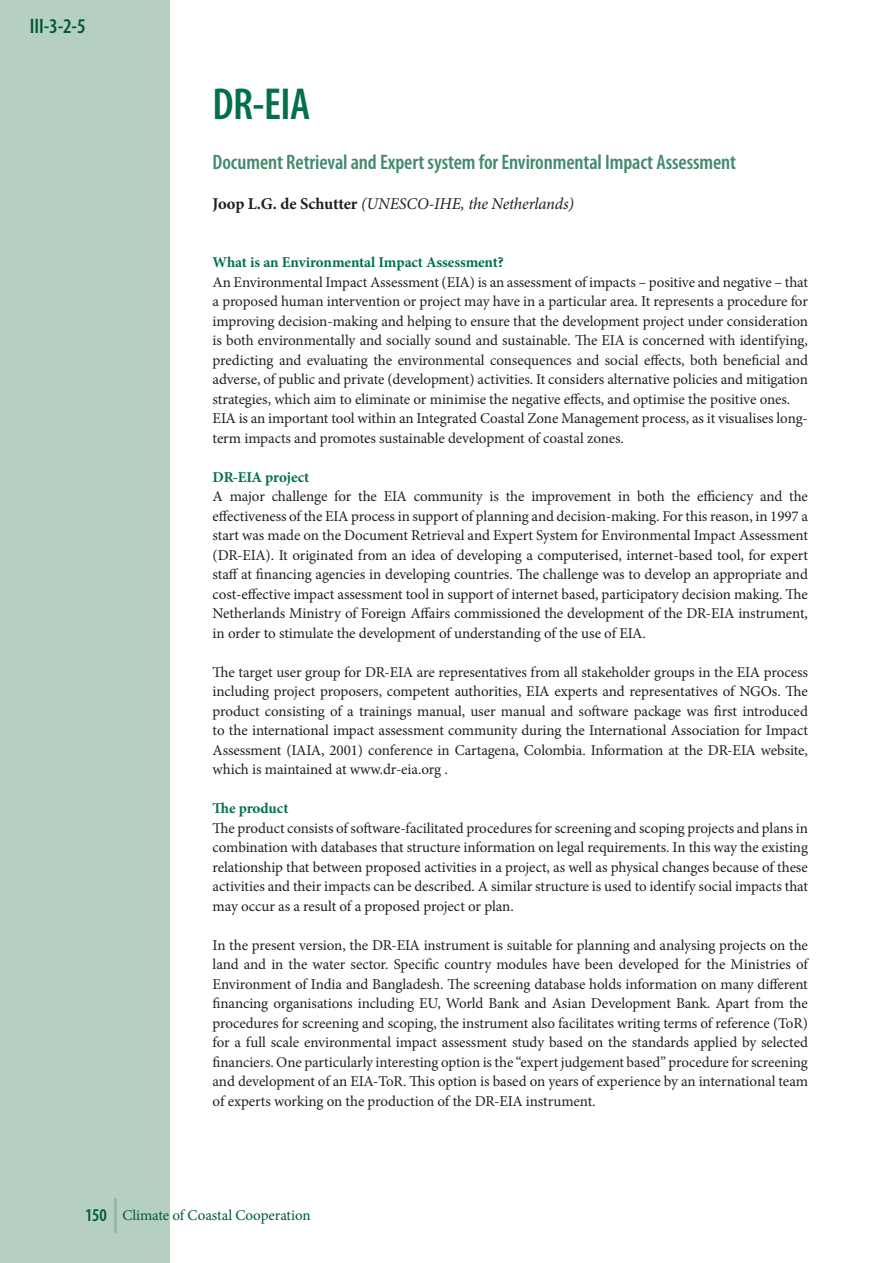
<style>
.page{position:relative;width:893px;height:1263px;background:#fff}
.page>*{position:absolute;margin:0;border:0;box-sizing:border-box;transform-origin:0 0}
.t1{font:600 condensed 45px "Myriad Pro";color:#037049}
.t2{font:600 condensed 21px "Myriad Pro";letter-spacing:-.005em;color:#428a6b}
.t3{font:600 condensed 21px "Myriad Pro";color:#005a2d}
.t4{font:italic 16.5px "Minion Pro";letter-spacing:-.01em;color:#231f20}
.t5{font:15px/19.5px "Minion Pro";letter-spacing:-.005em;color:#231f20;text-align:justify}
.t6{font:700 15px "Minion Pro";letter-spacing:-.005em;color:#037049}
.t7{font:15px "Minion Pro";letter-spacing:-.005em;color:#005a2d}
.s1{font-weight:700;font-style:normal}
.s2{font-family:"Myriad Pro";font-weight:600;font-stretch:condensed;font-size:18px}
</style>
<div class="page">
<div style="left:0;top:0;width:170px;height:1263px;background:#b5d0c2"></div>
<hr style="left:114px;top:1198px;width:3px;height:35px;background:#005a2d">
<h2 class="t3" style="left:30px;top:13px;width:57px">III-3-2-5</h2>
<h1 class="t1" style="left:213px;top:76px;width:99px">DR-EIA</h1>
<h2 class="t2" style="left:213px;top:149px;width:525px">Document Retrieval and Expert system for Environmental Impact Assessment</h2>
<p class="t4" style="left:213px;top:192px;width:363px"><span class="s1">Joop L.G. de Schutter</span> (UNESCO-IHE, the Netherlands)</p>
<p class="t6" style="left:213px;top:252px;width:293px">What is an Environmental Impact Assessment?</p>
<p class="t5" style="left:213px;top:272px;width:597px;text-align:left">An Environmental Impact Assessment (EIA) is an assessment of impacts – positive and negative – that a proposed human intervention or project may have in a particular area. It represents a procedure for improving decision-making and helping to ensure that the development project under consideration is both environmentally and socially sound and sustainable. The EIA is concerned with identifying, predicting and evaluating the environmental consequences and social effects, both beneficial and adverse, of public and private (development) activities. It considers alternative policies and mitigation strategies, which aim to eliminate or minimise the negative effects, and optimise the positive ones.<br>EIA is an important tool within an Integrated Coastal Zone Management process, as it visualises long&shy;term impacts and promotes sustainable development of coastal zones.</p>
<p class="t6" style="left:213px;top:466px;width:98px">DR-EIA project</p>
<p class="t5" style="left:213px;top:487px;width:597px">A major challenge for the EIA community is the improvement in both the efficiency and the effectiveness of the EIA process in support of planning and decision-making. For this reason, in 1997 a start was made on the Document Retrieval and Expert System for Environmental Impact Assessment (DR-EIA). It originated from an idea of developing a computerised, internet-based tool, for expert staff at financing agencies in developing countries. The challenge was to develop an appropriate and cost-effective impact assessment tool in support of internet based, participatory decision making. The Netherlands Ministry of Foreign Affairs commissioned the development of the DR-EIA instrument, in order to stimulate the development of understanding of the use of EIA.</p>
<p class="t5" style="left:213px;top:662px;width:597px">The target user group for DR-EIA are representatives from all stakeholder groups in the EIA process including project proposers, competent authorities, EIA experts and representatives of NGOs. The product consisting of a trainings manual, user manual and software package was first introduced to the international impact assessment community during the International Association for Impact Assessment (IAIA, 2001) conference in Cartagena, Colombia. Information at the DR-EIA website, which is maintained at www.dr-eia.org .</p>
<p class="t6" style="left:213px;top:798px;width:77px">The product</p>
<p class="t5" style="left:213px;top:818px;width:597px">The product consists of software-facilitated procedures for screening and scoping projects and plans in combination with databases that structure information on legal requirements. In this way the existing relationship that between proposed activities in a project, as well as physical changes because of these activities and their impacts can be described. A similar structure is used to identify social impacts that may occur as a result of a proposed project or plan.</p>
<p class="t5" style="left:213px;top:935px;width:597px">In the present version, the DR-EIA instrument is suitable for planning and analysing projects on the land and in the water sector. Specific country modules have been developed for the Ministries of Environment of India and Bangladesh. The screening database holds information on many different financing organisations including EU, World Bank and Asian Development Bank. Apart from the procedures for screening and scoping, the instrument also facilitates writing terms of reference (ToR) for a full scale environmental impact assessment study based on the standards applied by selected financiers. One particularly interesting option is the “expert judgement based” procedure for screening and development of an EIA-ToR. This option is based on years of experience by an international team of experts working on the production of the DR-EIA instrument.</p>
<p class="t7" style="left:85px;top:1205px;width:227px"><span class="s2">150</span> Climate of Coastal Cooperation</p>
</div>
